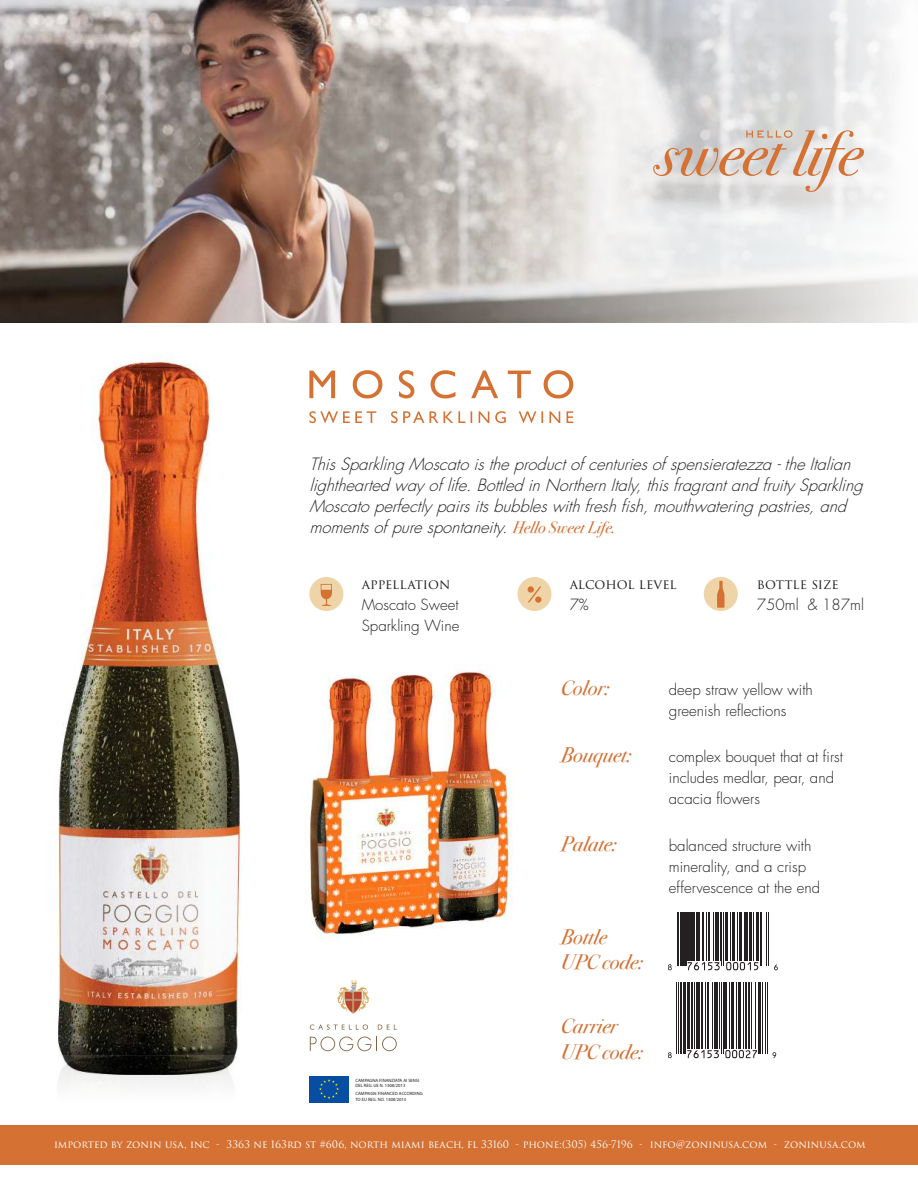
<style>
.page{position:relative;width:918px;height:1188px;background:#fff}
.page>*{position:absolute;margin:0;border:0;box-sizing:border-box;transform-origin:0 0}
.t1{font:italic 21px/25.5px "Bodoni Svty Two ITCTT";color:#d47133}
.t2{font:italic 300 16.5px/21px "Futura CE";color:#221f1f}
.t3{font:300 15px/21px "Futura CE";color:#221f1f}
.t4{font:13.5px "Trajan Pro 3";color:#221f1f}
.t5{font:10.2px "Trajan Pro 3";color:#fff}
.t6{font:4.65px/5.6px "Myriad Pro";color:#221f1f}
.s1{font-family:"Bodoni Svty Two ITCTT";font-weight:400;color:#d47133}
</style>
<div class="page">
<svg style="left:309px;top:370px;width:264px;height:28px"></svg>
<svg style="left:309px;top:411px;width:264px;height:12px"></svg>
<img style="left:0;top:0;width:918px;height:322px">
<svg style="left:653px;top:130px;width:211px;height:62px"></svg>
<div style="left:0;top:1125px;width:918px;height:39px;background:#d47133"></div>
<div style="left:704px;top:577px;width:34px;height:34px;background:#eed4a7;border-radius:50%"></div>
<svg style="left:717px;top:581px;width:7px;height:27px"></svg>
<div style="left:309px;top:577px;width:34px;height:34px;background:#eed4a7;border-radius:50%"></div>
<svg style="left:321px;top:584px;width:11px;height:22px"></svg>
<div style="left:309px;top:1076px;width:40px;height:26px;background:#074ea2"></div>
<svg style="left:319px;top:1079px;width:20px;height:20px"></svg>
<svg style="left:337px;top:980px;width:33px;height:34px"></svg>
<svg style="left:310px;top:1037px;width:87px;height:14px"></svg>
<svg style="left:310px;top:1025px;width:58px;height:5px"></svg>
<svg style="left:378px;top:1025px;width:19px;height:5px"></svg>
<img style="left:58px;top:355px;width:184px;height:701px">
<img style="left:309px;top:670px;width:204px;height:270px">
<img style="left:53px;top:1056px;width:190px;height:109px">
<div style="left:517px;top:577px;width:34px;height:34px;background:#eed4a7;border-radius:50%"></div>
<svg style="left:528px;top:586px;width:13px;height:17px"></svg>
<svg style="left:668px;top:1052px;width:4px;height:6px"></svg>
<hr style="left:676px;top:982px;width:1px;height:72px;background:#241f21">
<hr style="left:678px;top:982px;width:1px;height:72px;background:#241f21">
<hr style="left:680px;top:982px;width:2px;height:72px;background:#241f21">
<hr style="left:683px;top:982px;width:3px;height:72px;background:#241f21">
<hr style="left:687px;top:982px;width:3px;height:67px;background:#241f21">
<hr style="left:691px;top:982px;width:2px;height:67px;background:#241f21">
<hr style="left:694px;top:982px;width:1px;height:67px;background:#241f21">
<hr style="left:696px;top:982px;width:4px;height:67px;background:#241f21">
<hr style="left:702px;top:982px;width:1px;height:67px;background:#241f21">
<hr style="left:705px;top:982px;width:1px;height:67px;background:#241f21">
<hr style="left:707px;top:982px;width:2px;height:67px;background:#241f21">
<hr style="left:712px;top:982px;width:1px;height:67px;background:#241f21">
<svg style="left:687px;top:1050px;width:32px;height:8px"></svg>
<hr style="left:714px;top:982px;width:4px;height:67px;background:#241f21">
<hr style="left:719px;top:982px;width:1px;height:67px;background:#241f21">
<hr style="left:721px;top:982px;width:1px;height:72px;background:#241f21">
<hr style="left:723px;top:982px;width:1px;height:72px;background:#241f21">
<hr style="left:725px;top:982px;width:2px;height:67px;background:#241f21">
<hr style="left:729px;top:982px;width:1px;height:67px;background:#241f21">
<hr style="left:731px;top:982px;width:3px;height:67px;background:#241f21">
<hr style="left:736px;top:982px;width:1px;height:67px;background:#241f21">
<hr style="left:738px;top:982px;width:3px;height:67px;background:#241f21">
<hr style="left:743px;top:982px;width:1px;height:67px;background:#241f21">
<hr style="left:745px;top:982px;width:2px;height:67px;background:#241f21">
<hr style="left:748px;top:982px;width:2px;height:67px;background:#241f21">
<svg style="left:725px;top:1050px;width:32px;height:8px"></svg>
<hr style="left:751px;top:982px;width:1px;height:67px;background:#241f21">
<hr style="left:755px;top:982px;width:1px;height:67px;background:#241f21">
<hr style="left:758px;top:982px;width:3px;height:72px;background:#241f21">
<hr style="left:762px;top:982px;width:1px;height:72px;background:#241f21">
<hr style="left:765px;top:982px;width:1px;height:72px;background:#241f21">
<hr style="left:767px;top:982px;width:1px;height:72px;background:#241f21">
<svg style="left:772px;top:1052px;width:4px;height:6px"></svg>
<svg style="left:668px;top:964px;width:4px;height:6px"></svg>
<hr style="left:677px;top:913px;width:1px;height:53px;background:#241f21">
<hr style="left:679px;top:913px;width:1px;height:53px;background:#241f21">
<hr style="left:680px;top:913px;width:2px;height:53px;background:#241f21">
<hr style="left:683px;top:913px;width:3px;height:53px;background:#241f21">
<hr style="left:687px;top:913px;width:3px;height:48px;background:#241f21">
<hr style="left:691px;top:913px;width:2px;height:48px;background:#241f21">
<hr style="left:694px;top:913px;width:1px;height:48px;background:#241f21">
<hr style="left:696px;top:913px;width:4px;height:48px;background:#241f21">
<hr style="left:702px;top:913px;width:2px;height:48px;background:#241f21">
<hr style="left:706px;top:913px;width:1px;height:48px;background:#241f21">
<hr style="left:708px;top:913px;width:2px;height:48px;background:#241f21">
<hr style="left:713px;top:913px;width:1px;height:48px;background:#241f21">
<svg style="left:687px;top:962px;width:33px;height:8px"></svg>
<hr style="left:715px;top:913px;width:4px;height:48px;background:#241f21">
<hr style="left:720px;top:913px;width:1px;height:48px;background:#241f21">
<hr style="left:721px;top:913px;width:1px;height:53px;background:#241f21">
<hr style="left:723px;top:913px;width:1px;height:53px;background:#241f21">
<hr style="left:725px;top:913px;width:3px;height:48px;background:#241f21">
<hr style="left:730px;top:913px;width:1px;height:48px;background:#241f21">
<hr style="left:732px;top:913px;width:3px;height:48px;background:#241f21">
<hr style="left:737px;top:913px;width:1px;height:48px;background:#241f21">
<hr style="left:739px;top:913px;width:3px;height:48px;background:#241f21">
<hr style="left:744px;top:913px;width:1px;height:48px;background:#241f21">
<hr style="left:746px;top:913px;width:2px;height:48px;background:#241f21">
<hr style="left:750px;top:913px;width:2px;height:48px;background:#241f21">
<svg style="left:726px;top:962px;width:32px;height:8px"></svg>
<hr style="left:753px;top:913px;width:1px;height:48px;background:#241f21">
<hr style="left:756px;top:913px;width:3px;height:48px;background:#241f21">
<hr style="left:760px;top:913px;width:1px;height:53px;background:#241f21">
<hr style="left:762px;top:913px;width:1px;height:53px;background:#241f21">
<hr style="left:766px;top:913px;width:1px;height:53px;background:#241f21">
<hr style="left:768px;top:913px;width:1px;height:53px;background:#241f21">
<svg style="left:774px;top:964px;width:4px;height:6px"></svg>
<p class="t2" style="left:309px;top:455px;width:560px">ThisSparkling Moscatoistheproductof centuriesof spensieratezza -theItalian lighthearted way of life.Bottled inNorthernItaly,thisfragrantand fruity Sparkling Moscatoperfectly pairsitsbubbleswithfreshfish,mouthwatering pastries,and momentsof purespontaneity.<span class="s1">Hello Sw eet L ife.</span></p>
<p class="t4" style="left:757px;top:578px;width:83px">BOTTLE SIZE</p>
<p class="t4" style="left:362px;top:578px;width:90px">APPELLATION</p>
<p class="t4" style="left:570px;top:578px;width:108px">ALCOHOL LEVEL</p>
<p class="t3" style="left:570px;top:595px;width:21px">7%</p>
<p class="t3" style="left:362px;top:595px;width:98px">Moscato Sweet</p>
<p class="t3" style="left:757px;top:595px;width:109px">710ml &amp; 187ml</p>
<p class="t3" style="left:362px;top:616px;width:99px">Sparkling Wine</p>
<p class="t1" style="left:561px;top:677px;width:50px">Color:</p>
<p class="t3" style="left:669px;top:680px;width:145px">deep straw yellow with greenish reflections</p>
<p class="t1" style="left:561px;top:744px;width:72px">Bouquet:</p>
<p class="t3" style="left:669px;top:747px;width:176px">complex bouquet that at first includes medlar, pear, and acacia flowers</p>
<p class="t1" style="left:561px;top:833px;width:57px">Palate:</p>
<p class="t3" style="left:669px;top:836px;width:153px">balanced structure with minerality, and a crisp effervescence at the end</p>
<p class="t1" style="left:561px;top:926px;width:84px">Bottle<br>UPC code:</p>
<p class="t6" style="left:355px;top:1077px;width:65px">CAMPAGNA FINANZIATA AI SENSI<br>DEL REG. UE N. 1308/2013</p>
<p class="t6" style="left:355px;top:1091px;width:69px">CAMPAIGN FINANCED ACCORDING<br>TO EU REG. NO. 1308/2013</p>
<p class="t1" style="left:561px;top:1015px;width:84px">Carrier<br>UPC code:</p>
<p class="t5" style="left:54px;top:1140px;width:813px">IMPORTED BY ZONIN USA, INC - 3363 NE 163RD ST #606, NORTH MIAMI BEACH, FL 33160 - PHONE:(305) 456-7196 - INFO@ZONINUSA.COM - ZONINUSA.COM</p>
</div>
